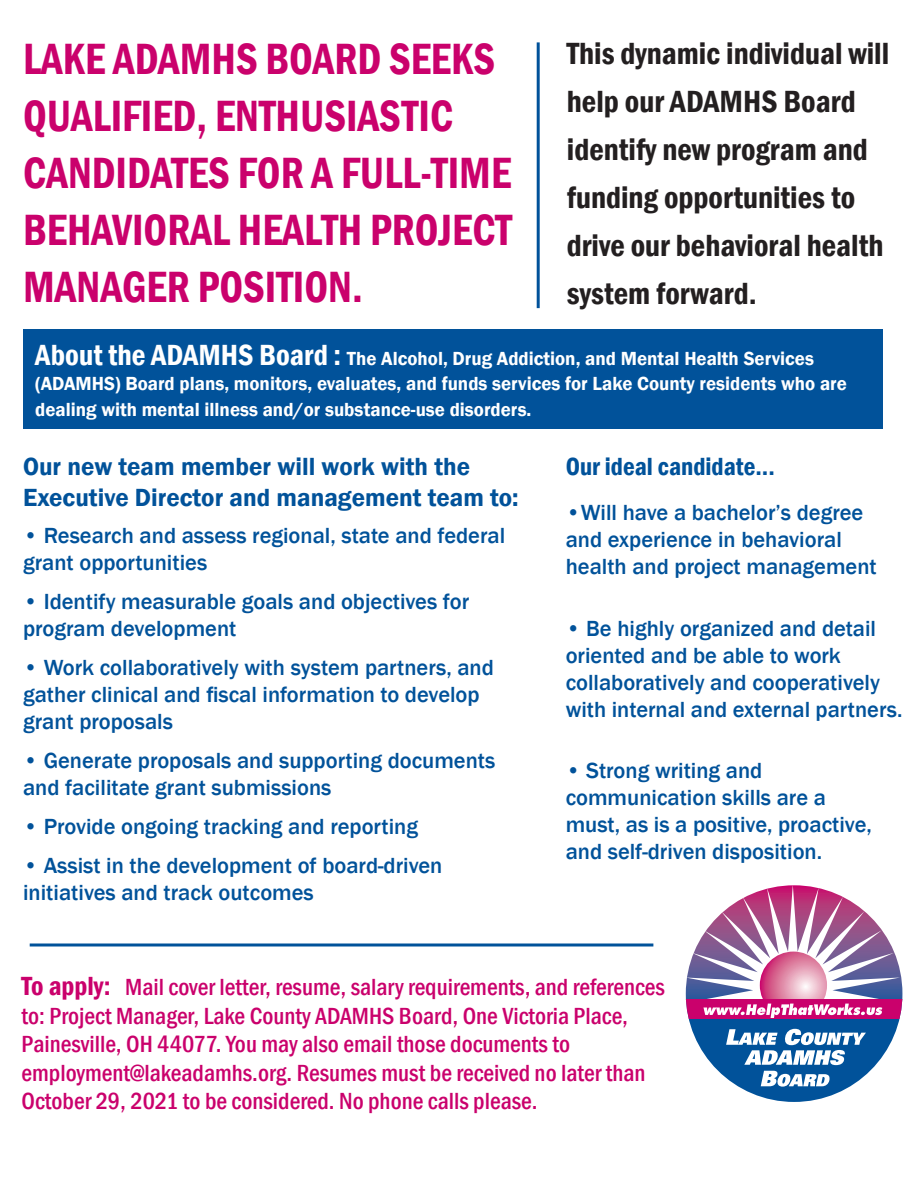
<style>
.page{position:relative;width:918px;height:1188px;background:#fff}
.page>*{position:absolute;margin:0;border:0;box-sizing:border-box;transform-origin:0 0}
.t1{font:600 condensed 45px/57px "Franklin Gothic";color:#ca016c;scale:.94 1}
.t2{font:600 condensed 31.5px/48px "Franklin Gothic";color:#231f20}
.t3{font:600 25.5px/30.6px "Franklin Gothic";color:#01529a}
.t4{font:600 condensed 25.5px "Franklin Gothic";color:#01529a}
.t5{font:500 condensed 24px/28.5px "Franklin Gothic";color:#ca016c}
.t6{font:500 22.5px/27px "Franklin Gothic";color:#01529a}
.t7{font:600 19.5px/25.5px "Franklin Gothic";color:#fff}
.s1{font-stretch:condensed;font-size:30px}
.s2{font-weight:600;font-size:27px}
</style>
<div class="page">
<div style="left:23px;top:329px;width:859px;height:99px;background:#01529a"></div>
<div style="left:686px;top:885px;width:216px;height:217px;background:#01529a;border-radius:108px"></div>
<svg style="left:688px;top:999px;width:214px;height:20px"></svg>
<svg style="left:686px;top:885px;width:214px;height:133px"></svg>
<svg style="left:726px;top:1029px;width:140px;height:36px"></svg>
<svg style="left:761px;top:1071px;width:69px;height:16px"></svg>
<hr style="left:30px;top:944px;width:623px;height:2px;background:#01529a">
<hr style="left:537px;top:42px;width:3px;height:266px;background:#01529a">
<h1 class="t1" style="left:23px;top:30px;width:522px">Lake ADAMHS Board seeks qualified, enthusiastic candidates for a full-time behavioral health Project manager position.</h1>
<h2 class="t2" style="left:567px;top:30px;width:324px">This dynamic individual will help our ADAMHS Board identify new program and funding opportunities to drive our behavioral health system forward.</h2>
<p class="t7" style="left:35px;top:346px;width:813px"><span class="s1">About the ADAMHS Board :</span> The Alcohol, Drug Addiction, and Mental Health Services (ADAMHS) Board plans, monitors, evaluates, and funds services for Lake County residents who are dealing with mental illness and/or substance-use disorders.</p>
<p class="t3" style="left:23px;top:452px;width:497px">Our new team member will work with the<br>Executive Director and management team to:</p>
<p class="t6" style="left:23px;top:522px;width:484px">• Research and assess regional, state and federal grant opportunities</p>
<p class="t6" style="left:23px;top:588px;width:448px">• Identify measurable goals and objectives for program development</p>
<p class="t6" style="left:23px;top:654px;width:472px">• Work collaboratively with system partners, and gather clinical and fiscal information to develop grant proposals</p>
<p class="t6" style="left:23px;top:747px;width:474px">• Generate proposals and supporting documents and facilitate grant submissions</p>
<p class="t6" style="left:23px;top:813px;width:396px">• Provide ongoing tracking and reporting</p>
<p class="t6" style="left:23px;top:852px;width:421px">• Assist in the development of board-driven initiatives and track outcomes</p>
<p class="t4" style="left:566px;top:450px;width:211px">Our ideal candidate...</p>
<p class="t6" style="left:566px;top:499px;width:313px">•Will have a bachelor’s degree and experience in behavioral health and project management</p>
<p class="t6" style="left:566px;top:615px;width:338px">• Be highly organized and detail oriented and be able to work collaboratively and cooperatively with internal and external partners.</p>
<p class="t6" style="left:566px;top:757px;width:308px">• Strong writing and communication skills are a must, as is a positive, proactive, and self-driven disposition.</p>
<p class="t5" style="left:22px;top:973px;width:645px"><span class="s2">To apply:</span> Mail cover letter, resume, salary requirements, and references to: Project Manager, Lake County ADAMHS Board, One Victoria Place, Painesville, OH 44077. You may also email those documents to employment@lakeadamhs.org. Resumes must be received no later than October 29, 2021 to be considered. No phone calls please.</p>
</div>
